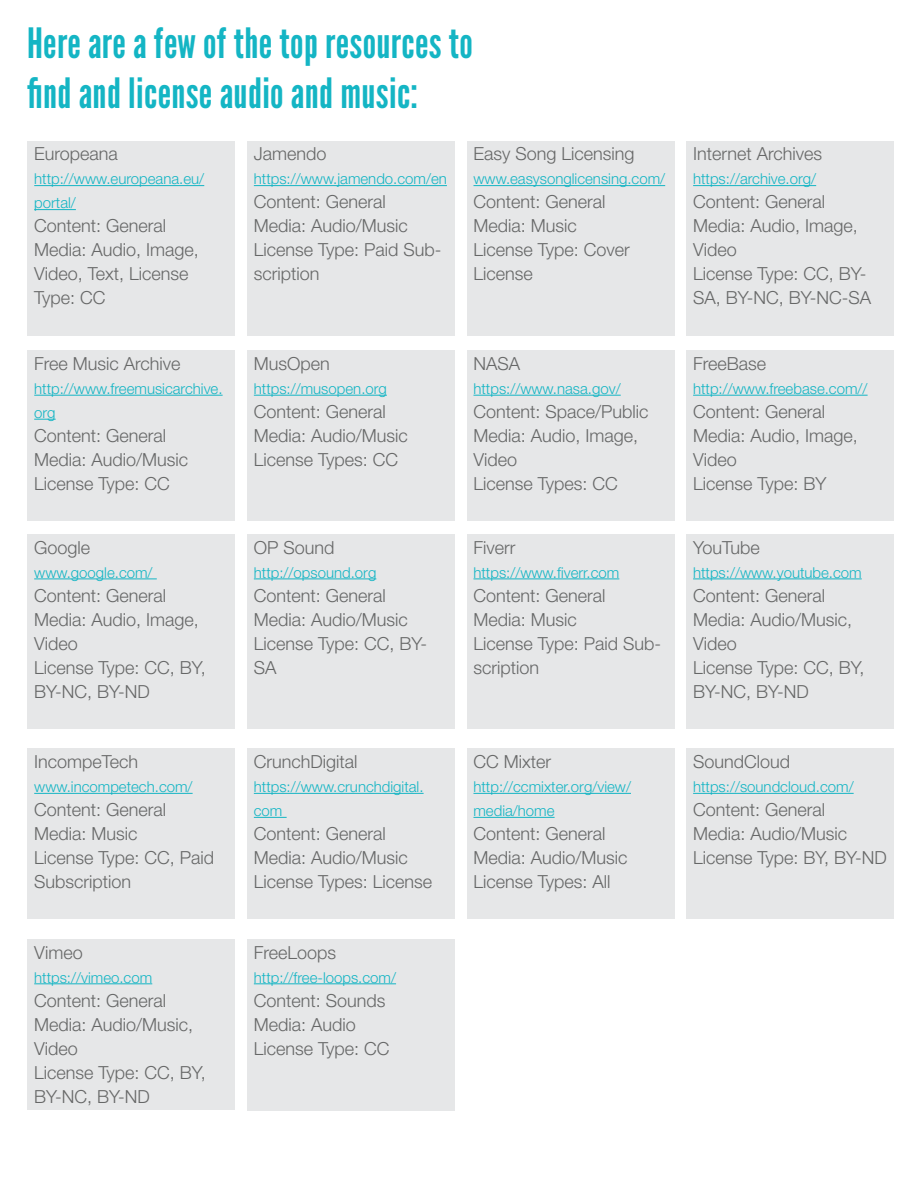
<style>
.page{position:relative;width:918px;height:1188px;background:#fff}
.page>*{position:absolute;margin:0;border:0;box-sizing:border-box;transform-origin:0 0}
.t1{font:41.7px/50.1px "League Gothic";letter-spacing:.01em;color:#14b5c4}
.t2{font:300 18px/24px "Helvetica Neue LT Std";color:#666767}
.t3{font:300 15px/24px "Helvetica Neue LT Std";color:#14b5c4}
</style>
<div class="page">
<div style="left:467px;top:534px;width:207px;height:195px;background:#e6e7e8"></div>
<hr style="left:473px;top:579px;width:146px;height:1px;background:#14b5c4">
<div style="left:247px;top:939px;width:208px;height:171px;background:#e6e7e8"></div>
<hr style="left:254px;top:983px;width:142px;height:1px;background:#14b5c4">
<div style="left:686px;top:749px;width:208px;height:170px;background:#e6e7e8"></div>
<hr style="left:693px;top:793px;width:161px;height:1px;background:#14b5c4">
<div style="left:27px;top:534px;width:208px;height:195px;background:#e6e7e8"></div>
<hr style="left:34px;top:579px;width:123px;height:1px;background:#14b5c4">
<div style="left:27px;top:939px;width:208px;height:170px;background:#e6e7e8"></div>
<hr style="left:34px;top:983px;width:118px;height:1px;background:#14b5c4">
<div style="left:467px;top:749px;width:207px;height:170px;background:#e6e7e8"></div>
<hr style="left:473px;top:793px;width:158px;height:1px;background:#14b5c4">
<hr style="left:473px;top:817px;width:82px;height:1px;background:#14b5c4">
<div style="left:27px;top:350px;width:208px;height:171px;background:#e6e7e8"></div>
<hr style="left:34px;top:395px;width:189px;height:1px;background:#14b5c4">
<svg style="left:34px;top:419px;width:22px;height:1px"></svg>
<div style="left:247px;top:534px;width:208px;height:195px;background:#e6e7e8"></div>
<hr style="left:254px;top:579px;width:122px;height:1px;background:#14b5c4">
<div style="left:27px;top:141px;width:208px;height:194px;background:#e6e7e8"></div>
<hr style="left:34px;top:185px;width:170px;height:1px;background:#14b5c4">
<hr style="left:34px;top:209px;width:42px;height:1px;background:#14b5c4">
<div style="left:27px;top:749px;width:208px;height:170px;background:#e6e7e8"></div>
<hr style="left:34px;top:793px;width:159px;height:1px;background:#14b5c4">
<div style="left:686px;top:534px;width:208px;height:195px;background:#e6e7e8"></div>
<hr style="left:693px;top:579px;width:169px;height:1px;background:#14b5c4">
<div style="left:247px;top:749px;width:208px;height:170px;background:#e6e7e8"></div>
<hr style="left:254px;top:793px;width:170px;height:1px;background:#14b5c4">
<hr style="left:254px;top:817px;width:33px;height:1px;background:#14b5c4">
<div style="left:686px;top:350px;width:208px;height:171px;background:#e6e7e8"></div>
<hr style="left:693px;top:395px;width:175px;height:1px;background:#14b5c4">
<div style="left:247px;top:141px;width:208px;height:194px;background:#e6e7e8"></div>
<hr style="left:254px;top:185px;width:193px;height:1px;background:#14b5c4">
<div style="left:686px;top:141px;width:208px;height:194px;background:#e6e7e8"></div>
<hr style="left:693px;top:185px;width:123px;height:1px;background:#14b5c4">
<div style="left:467px;top:350px;width:207px;height:171px;background:#e6e7e8"></div>
<hr style="left:473px;top:395px;width:148px;height:1px;background:#14b5c4">
<div style="left:247px;top:350px;width:208px;height:171px;background:#e6e7e8"></div>
<hr style="left:254px;top:395px;width:133px;height:1px;background:#14b5c4">
<div style="left:467px;top:141px;width:207px;height:194px;background:#e6e7e8"></div>
<hr style="left:473px;top:185px;width:192px;height:1px;background:#14b5c4">
<h1 class="t1" style="left:27px;top:18px;width:447px">Here are a few of the top resources to find and license audio and music:</h1>
<p class="t2" style="left:34px;top:142px;width:85px">Europeana</p>
<p class="t3" style="left:34px;top:167px;width:172px">http://www.europeana.eu/ portal/</p>
<p class="t2" style="left:34px;top:214px;width:166px">Content: General<br>Media: Audio, Image,<br>Video, Text, License<br>Type: CC</p>
<p class="t2" style="left:34px;top:351px;width:148px">Free Music Archive</p>
<p class="t3" style="left:34px;top:376px;width:190px">http://www.freemusicarchive. org</p>
<p class="t2" style="left:34px;top:423px;width:156px">Content: General<br>Media: Audio/Music<br>License Type: CC</p>
<p class="t2" style="left:34px;top:535px;width:58px">Google</p>
<p class="t3" style="left:34px;top:560px;width:120px">www.google.com/</p>
<p class="t2" style="left:34px;top:583px;width:173px">Content: General<br>Media: Audio, Image,<br>Video<br>License Type: CC, BY,<br>BY-NC, BY-ND</p>
<p class="t2" style="left:34px;top:749px;width:106px">IncompeTech</p>
<p class="t3" style="left:34px;top:775px;width:160px">www.incompetech.com/</p>
<p class="t2" style="left:34px;top:797px;width:182px">Content: General<br>Media: Music<br>License Type: CC, Paid<br>Subscription</p>
<p class="t2" style="left:34px;top:940px;width:50px">Vimeo</p>
<p class="t3" style="left:34px;top:965px;width:120px">https://vimeo.com</p>
<p class="t2" style="left:34px;top:988px;width:173px">Content: General<br>Media: Audio/Music,<br>Video<br>License Type: CC, BY,<br>BY-NC, BY-ND</p>
<p class="t2" style="left:254px;top:142px;width:74px">Jamendo</p>
<p class="t3" style="left:254px;top:167px;width:195px">https://www.jamendo.com/en</p>
<p class="t2" style="left:254px;top:190px;width:189px">Content: General<br>Media: Audio/Music<br>License Type: Paid Sub&shy;scription</p>
<p class="t2" style="left:473px;top:142px;width:163px">Easy Song Licensing</p>
<p class="t3" style="left:473px;top:167px;width:193px">www.easysonglicensing.com/</p>
<p class="t2" style="left:473px;top:190px;width:158px">Content: General<br>Media: Music<br>License Type: Cover<br>License</p>
<p class="t2" style="left:254px;top:351px;width:77px">MusOpen</p>
<p class="t3" style="left:254px;top:376px;width:135px">https://musopen.org</p>
<p class="t2" style="left:254px;top:399px;width:156px">Content: General<br>Media: Audio/Music<br>License Types: CC</p>
<p class="t2" style="left:254px;top:535px;width:82px">OP Sound</p>
<p class="t3" style="left:254px;top:560px;width:124px">http://opsound.org</p>
<p class="t2" style="left:254px;top:583px;width:175px">Content: General<br>Media: Audio/Music<br>License Type: CC, BY-<br>SA</p>
<p class="t2" style="left:473px;top:351px;width:48px">NASA</p>
<p class="t3" style="left:473px;top:376px;width:149px">https://www.nasa.gov/</p>
<p class="t2" style="left:473px;top:399px;width:177px">Content: Space/Public<br>Media: Audio, Image,<br>Video<br>License Types: CC</p>
<p class="t2" style="left:473px;top:535px;width:44px">Fiverr</p>
<p class="t3" style="left:473px;top:560px;width:147px">https://www.fiverr.com</p>
<p class="t2" style="left:473px;top:583px;width:189px">Content: General<br>Media: Music<br>License Type: Paid Sub&shy;scription</p>
<p class="t2" style="left:254px;top:749px;width:105px">CrunchDigital</p>
<p class="t3" style="left:254px;top:775px;width:171px">https://www.crunchdigital. com</p>
<p class="t2" style="left:254px;top:821px;width:180px">Content: General<br>Media: Audio/Music<br>License Types: License</p>
<p class="t2" style="left:254px;top:940px;width:84px">FreeLoops</p>
<p class="t3" style="left:254px;top:965px;width:144px">http://free-loops.com/</p>
<p class="t2" style="left:254px;top:988px;width:137px">Content: Sounds<br>Media: Audio<br>License Type: CC</p>
<p class="t2" style="left:473px;top:749px;width:79px">CC Mixter</p>
<p class="t3" style="left:473px;top:775px;width:159px">http://ccmixter.org/view/ media/home</p>
<p class="t2" style="left:473px;top:821px;width:156px">Content: General<br>Media: Audio/Music<br>License Types: All</p>
<p class="t2" style="left:693px;top:142px;width:131px">Internet Archives</p>
<p class="t3" style="left:693px;top:167px;width:125px">https://archive.org/</p>
<p class="t2" style="left:693px;top:190px;width:180px">Content: General<br>Media: Audio, Image,<br>Video<br>License Type: CC, BY-<br>SA, BY-NC, BY-NC-SA</p>
<p class="t2" style="left:693px;top:351px;width:75px">FreeBase</p>
<p class="t3" style="left:693px;top:376px;width:176px">http://www.freebase.com//</p>
<p class="t2" style="left:693px;top:399px;width:166px">Content: General<br>Media: Audio, Image,<br>Video<br>License Type: BY</p>
<p class="t2" style="left:693px;top:535px;width:68px">YouTube</p>
<p class="t3" style="left:693px;top:560px;width:170px">https://www.youtube.com</p>
<p class="t2" style="left:693px;top:583px;width:173px">Content: General<br>Media: Audio/Music,<br>Video<br>License Type: CC, BY,<br>BY-NC, BY-ND</p>
<p class="t2" style="left:693px;top:749px;width:99px">SoundCloud</p>
<p class="t3" style="left:693px;top:775px;width:162px">https://soundcloud.com/</p>
<p class="t2" style="left:693px;top:797px;width:195px">Content: General<br>Media: Audio/Music<br>License Type: BY, BY-ND</p>
</div>
